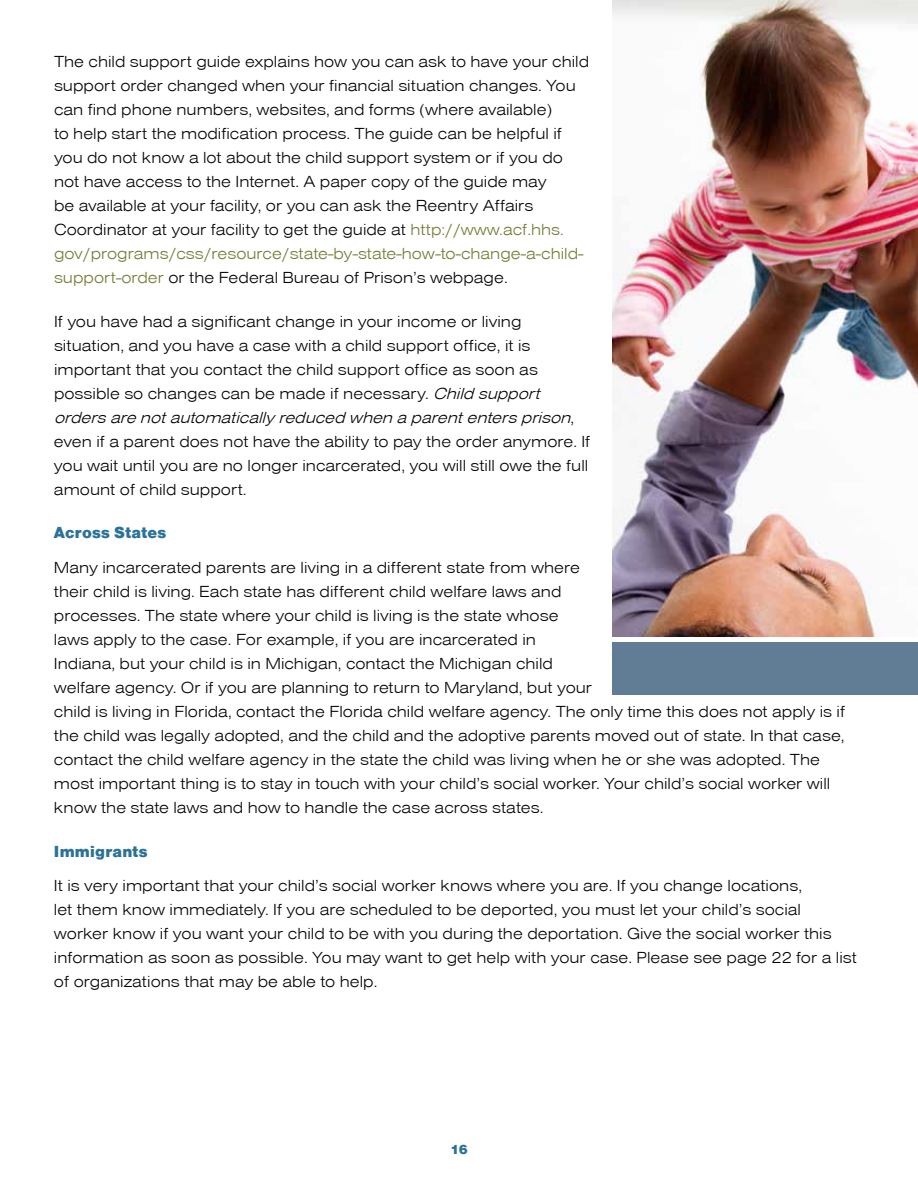
<style>
.page{position:relative;width:918px;height:1188px;background:#fff}
.page>*{position:absolute;margin:0;border:0;box-sizing:border-box;transform-origin:0 0}
.t1{font:16.5px/24px "Nimbus Sans Becker T Lig Ext";color:#000}
.t2{font:16.5px "Nimbus Sans Becker D Bla";letter-spacing:.01em;color:#2a729a}
.t3{font:13.5px "Nimbus Sans Becker D Bla";color:#2a729a}
.s1{color:#73782f}
.s2{font-style:italic}
</style>
<div class="page">
<img style="left:612px;top:0;width:306px;height:636px">
<div style="left:612px;top:642px;width:306px;height:52px;background:#617c95"></div>
<p class="t1" style="left:54px;top:50px;width:537px">The child support guide explains how you can ask to have your child support order changed when your financial situation changes. You can find phone numbers, websites, and forms (where available)<br>to help start the modification process. The guide can be helpful if you do not know a lot about the child support system or if you do not have access to the Internet. A paper copy of the guide may<br>be available at your facility, or you can ask the Reentry Affairs Coordinator at your facility to get the guide at <span class="s1">http://www.acf.hhs. gov/programs/css/resource/state-by-state-how-to-change-a-child&shy;support-order</span> or the Federal Bureau of Prison’s webpage.</p>
<p class="t1" style="left:54px;top:310px;width:538px">If you have had a significant change in your income or living situation, and you have a case with a child support office, it is important that you contact the child support office as soon as possible so changes can be made if necessary. <span class="s2">Child support ordersare notautomaticallyreduced when a parententersprison</span>, even if a parent does not have the ability to pay the order anymore. If you wait until you are no longer incarcerated, you will still owe the full amount of child support.</p>
<p class="t2" style="left:54px;top:523px;width:114px">Across States</p>
<p class="t1" style="left:54px;top:556px;width:793px">Many incarcerated parents are living in a different state from where<br>their child is living. Each state has different child welfare laws and<br>processes. The state where your child is living is the state whose<br>laws apply to the case. For example, if you are incarcerated in<br>Indiana, but your child is in Michigan, contact the Michigan child<br>welfare agency. Or if you are planning to return to Maryland, but your<br>child is living in Florida, contact the Florida child welfare agency. The only time this does not apply is if the child was legally adopted, and the child and the adoptive parents moved out of state. In that case, contact the child welfare agency in the state the child was living when he or she was adopted. The most important thing is to stay in touch with your child’s social worker. Your child’s social worker will know the state laws and how to handle the case across states.</p>
<p class="t2" style="left:54px;top:841px;width:95px">Immigrants</p>
<p class="t1" style="left:54px;top:874px;width:804px">It is very important that your child’s social worker knows where you are. If you change locations,<br>let them know immediately. If you are scheduled to be deported, you must let your child’s social worker know if you want your child to be with you during the deportation. Give the social worker this information as soon as possible. You may want to get help with your case. Please see page 22 for a list of organizations that may be able to help.</p>
<p class="t3" style="left:450px;top:1142px;width:19px">16</p>
</div>
